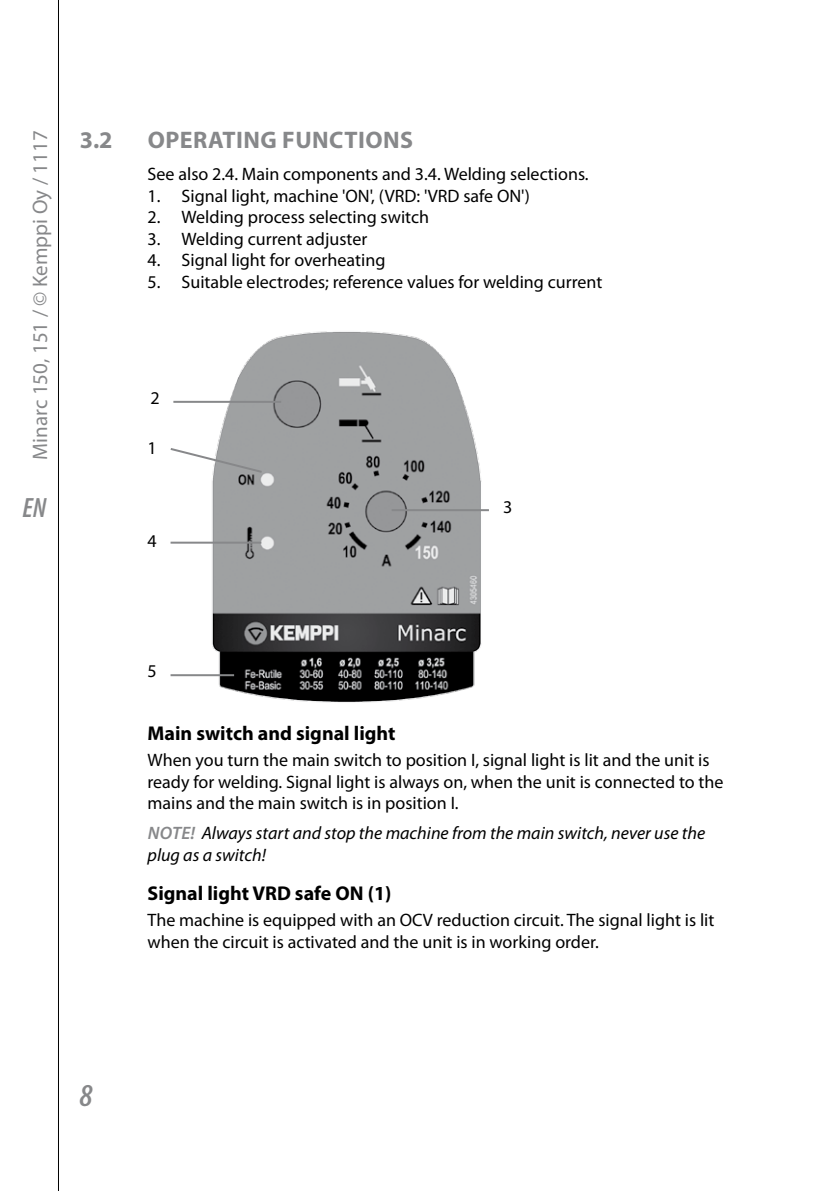
<style>
.page{position:relative;width:840px;height:1191px;background:#fff}
.page>*{position:absolute;margin:0;border:0;box-sizing:border-box;transform-origin:0 0}
.t1{font:italic 600 condensed 32px "Myriad Pro";color:#87888a}
.t2{font:italic 600 condensed 28px "Myriad Pro";color:#87888a}
.t3{font:700 24px "Myriad Pro";letter-spacing:.02em;color:#87888a}
.t4{font:21px "Myriad Pro";color:#87888a}
.t5{font:700 20px "Myriad Pro";color:#000}
.t6{font:18px/21.6px "Myriad Pro";color:#000}
.t7{font:italic 18px/21.6px "Myriad Pro";color:#000}
.s1{font-weight:600;color:#87888a}
</style>
<div class="page">
<img style="left:211px;top:331px;width:271px;height:372px">
<hr style="left:173px;top:401px;width:108px;height:2px;background:#87888a">
<svg style="left:170px;top:446px;width:94px;height:28px"></svg>
<hr style="left:170px;top:541px;width:91px;height:2px;background:#87888a">
<hr style="left:170px;top:674px;width:64px;height:2px;background:#87888a">
<hr style="left:391px;top:509px;width:97px;height:2px;background:#87888a">
<hr style="left:58px;top:0;width:1px;height:1191px;background:#000">
<p class="t4" style="left:27px;top:459px;width:331px;rotate:-90deg">Minarc 150, 151 / © Kemppi Oy / 1117</p>
<h2 class="t2" style="left:22px;top:490px;width:25px">EN</h2>
<h3 class="t3" style="left:80px;top:125px;width:34px">3.2</h3>
<h3 class="t3" style="left:148px;top:125px;width:267px">Operating functions</h3>
<p class="t6" style="left:147px;top:163px;width:442px">See also 2.4. Main components and 3.4. Welding selections.</p>
<p class="t6" style="left:147px;top:184px;width:383px">1. Signal light, machine 'ON', (VRD: 'VRD safe ON')</p>
<p class="t6" style="left:147px;top:206px;width:283px">2. Welding process selecting switch</p>
<p class="t6" style="left:147px;top:228px;width:221px">3. Welding current adjuster</p>
<p class="t6" style="left:147px;top:249px;width:239px">4. Signal light for overheating</p>
<p class="t6" style="left:147px;top:271px;width:456px">5. Suitable electrodes; reference values for welding current</p>
<p class="t6" style="left:150px;top:387px;width:11px">2</p>
<p class="t6" style="left:147px;top:437px;width:11px">1</p>
<p class="t6" style="left:147px;top:530px;width:11px">4</p>
<p class="t6" style="left:503px;top:496px;width:11px">3</p>
<p class="t6" style="left:147px;top:660px;width:11px">5</p>
<p class="t5" style="left:147px;top:720px;width:249px">Main switch and signal light</p>
<p class="t6" style="left:147px;top:749px;width:577px">When you turn the main switch to position I, signal light is lit and the unit is ready for welding. Signal light is always on, when the unit is connected to the mains and the main switch is in position I.</p>
<p class="t7" style="left:147px;top:822px;width:559px"><span class="s1">NOTE!</span> Always start and stop the machine from the main switch, never use the plug as a switch!</p>
<p class="t5" style="left:147px;top:880px;width:245px">Signal light VRD safe ON (1)</p>
<p class="t6" style="left:147px;top:909px;width:568px">The machine is equipped with an OCV reduction circuit. The signal light is lit when the circuit is activated and the unit is in working order.</p>
<h1 class="t1" style="left:79px;top:1075px;width:15px">8</h1>
</div>
